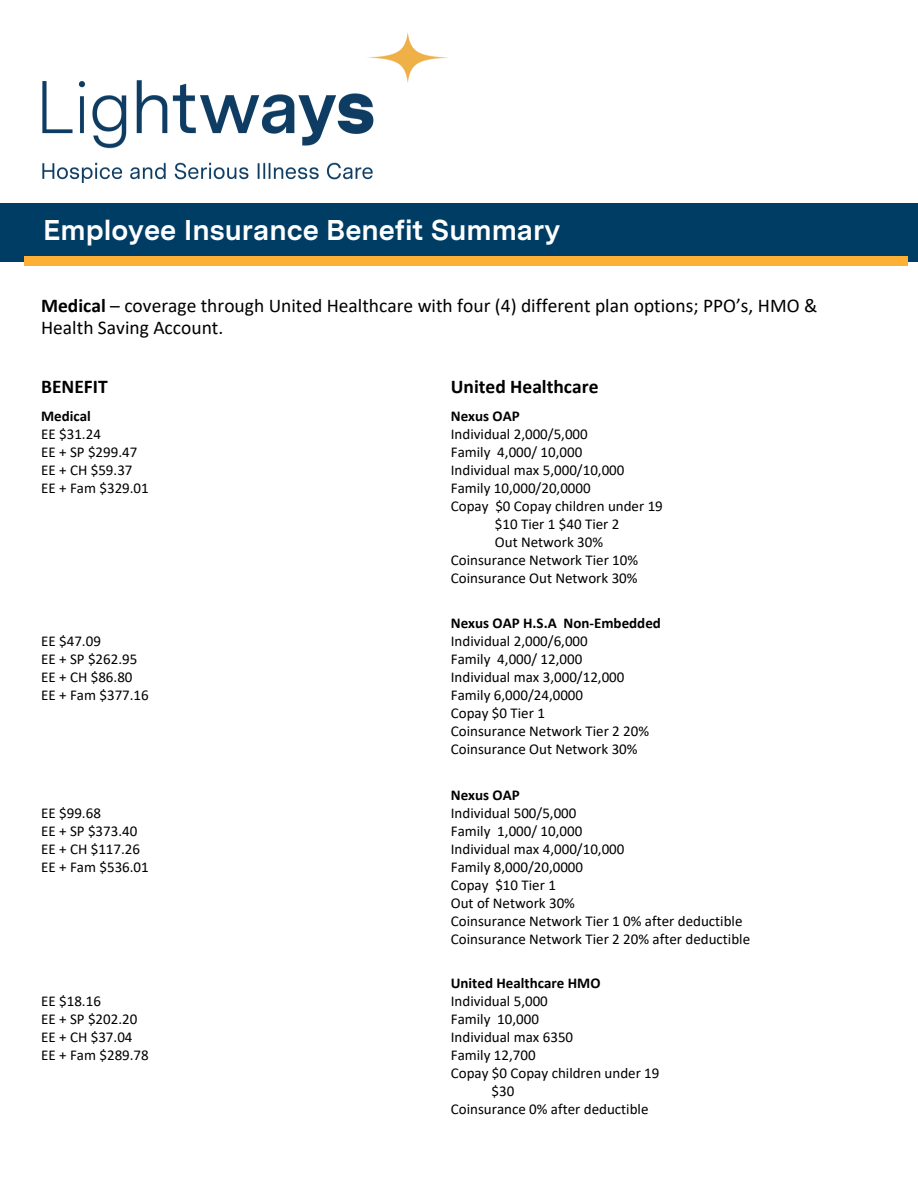
<style>
.page{position:relative;width:918px;height:1188px;background:#fff}
.page>*{position:absolute;margin:0;border:0;box-sizing:border-box;transform-origin:0 0}
.t1{font:700 28.65px "Messina Sans";color:#fff}
.t2{font:19.5px/22.5px "Calibri";color:#000}
.t3{font:700 19.5px "Calibri";color:#000}
.t4{font:15px "Calibri";color:#000}
.t5{font:700 15px "Calibri";color:#000}
.s1{font-weight:700}
</style>
<div class="page">
<img style="left:42px;top:32px;width:407px;height:150px">
<div style="left:0;top:204px;width:918px;height:58px;background:#003d65"></div>
<div style="left:24px;top:256px;width:884px;height:9px;background:#fcb136"></div>
<p class="t1" style="left:43px;top:212px;width:519px">Employee Insurance Benefit Summary</p>
<h1 class="t2" style="left:41px;top:295px;width:778px"><span class="s1">Medical</span> – coverage through United Healthcare with four (4) different plan options; PPO’s, HMO &amp;<br>Health Saving Account.</h1>
<p class="t3" style="left:41px;top:378px;width:68px">BENEFIT</p>
<h4 class="t3" style="left:451px;top:378px;width:149px">United Healthcare</h4>
<h2 class="t5" style="left:41px;top:410px;width:51px">Medical</h2>
<p class="t4" style="left:41px;top:428px;width:61px">EE $31.24</p>
<p class="t4" style="left:41px;top:446px;width:98px">EE + SP $299.47</p>
<p class="t4" style="left:41px;top:464px;width:93px">EE + CH $59.37</p>
<p class="t4" style="left:41px;top:482px;width:109px">EE + Fam $329.01</p>
<p class="t5" style="left:451px;top:410px;width:70px">Nexus OAP</p>
<p class="t4" style="left:451px;top:428px;width:139px">Individual 2,000/5,000</p>
<p class="t4" style="left:451px;top:446px;width:133px">Family 4,000/ 10,000</p>
<p class="t4" style="left:451px;top:464px;width:175px">Individual max 5,000/10,000</p>
<p class="t4" style="left:451px;top:482px;width:141px">Family 10,000/20,0000</p>
<p class="t4" style="left:451px;top:500px;width:214px">Copay $0 Copay children under 19</p>
<p class="t4" style="left:495px;top:518px;width:126px">$10 Tier 1 $40 Tier 2</p>
<p class="t4" style="left:495px;top:536px;width:110px">Out Network 30%</p>
<p class="t4" style="left:451px;top:554px;width:189px">Coinsurance Network Tier 10%</p>
<h3 class="t4" style="left:451px;top:572px;width:188px">Coinsurance Out Network 30%</h3>
<p class="t4" style="left:41px;top:635px;width:61px">EE $47.09</p>
<p class="t4" style="left:41px;top:653px;width:98px">EE + SP $262.95</p>
<p class="t4" style="left:41px;top:671px;width:93px">EE + CH $86.80</p>
<p class="t4" style="left:41px;top:689px;width:109px">EE + Fam $377.16</p>
<p class="t4" style="left:41px;top:807px;width:61px">EE $99.68</p>
<p class="t4" style="left:41px;top:825px;width:98px">EE + SP $373.40</p>
<p class="t4" style="left:41px;top:843px;width:100px">EE + CH $117.26</p>
<p class="t4" style="left:41px;top:861px;width:109px">EE + Fam $536.01</p>
<p class="t4" style="left:41px;top:995px;width:61px">EE $18.16</p>
<p class="t4" style="left:41px;top:1013px;width:98px">EE + SP $202.20</p>
<p class="t4" style="left:41px;top:1031px;width:93px">EE + CH $37.04</p>
<p class="t4" style="left:41px;top:1049px;width:109px">EE + Fam $289.78</p>
<p class="t5" style="left:451px;top:617px;width:212px">Nexus OAP H.S.A Non-Embedded</p>
<p class="t4" style="left:451px;top:635px;width:139px">Individual 2,000/6,000</p>
<p class="t4" style="left:451px;top:653px;width:133px">Family 4,000/ 12,000</p>
<p class="t4" style="left:451px;top:671px;width:175px">Individual max 3,000/12,000</p>
<p class="t4" style="left:451px;top:689px;width:134px">Family 6,000/24,0000</p>
<p class="t4" style="left:451px;top:707px;width:96px">Copay $0 Tier 1</p>
<p class="t4" style="left:451px;top:725px;width:200px">Coinsurance Network Tier 2 20%</p>
<p class="t4" style="left:451px;top:743px;width:188px">Coinsurance Out Network 30%</p>
<p class="t5" style="left:451px;top:789px;width:70px">Nexus OAP</p>
<p class="t4" style="left:451px;top:807px;width:127px">Individual 500/5,000</p>
<p class="t4" style="left:451px;top:825px;width:133px">Family 1,000/ 10,000</p>
<p class="t4" style="left:451px;top:843px;width:175px">Individual max 4,000/10,000</p>
<p class="t4" style="left:451px;top:861px;width:134px">Family 8,000/20,0000</p>
<p class="t4" style="left:451px;top:879px;width:107px">Copay $10 Tier 1</p>
<p class="t4" style="left:451px;top:897px;width:126px">Out of Network 30%</p>
<p class="t4" style="left:451px;top:915px;width:293px">Coinsurance Network Tier 1 0% after deductible</p>
<p class="t4" style="left:451px;top:933px;width:301px">Coinsurance Network Tier 2 20% after deductible</p>
<p class="t5" style="left:451px;top:977px;width:151px">United Healthcare HMO</p>
<p class="t4" style="left:451px;top:995px;width:99px">Individual 5,000</p>
<p class="t4" style="left:451px;top:1013px;width:90px">Family 10,000</p>
<p class="t4" style="left:451px;top:1031px;width:124px">Individual max 6350</p>
<p class="t4" style="left:451px;top:1049px;width:86px">Family 12,700</p>
<p class="t4" style="left:451px;top:1067px;width:210px">Copay $0 Copay children under 19</p>
<p class="t4" style="left:492px;top:1085px;width:24px">$30</p>
<p class="t4" style="left:451px;top:1103px;width:199px">Coinsurance 0% after deductible</p>
</div>
